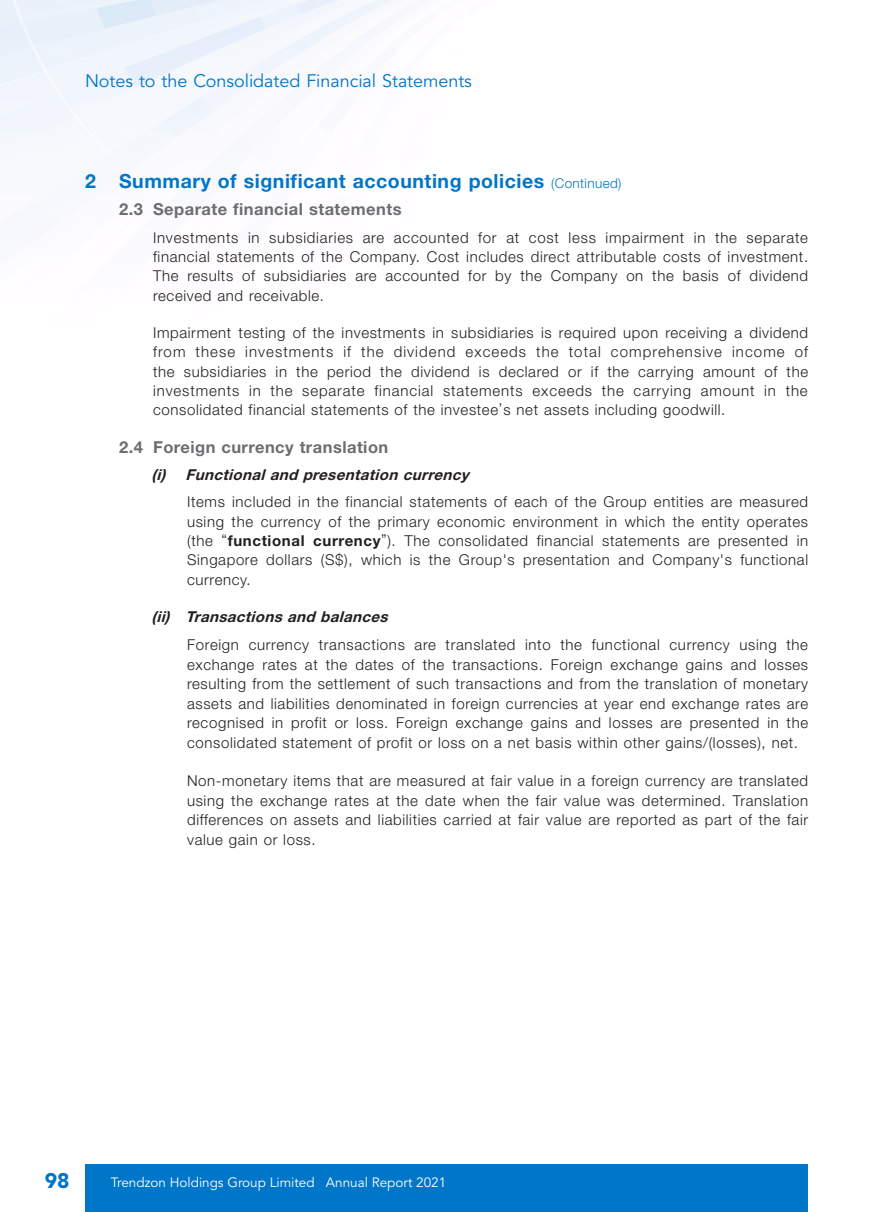
<style>
.page{position:relative;width:893px;height:1212px;background:#fff}
.page>*{position:absolute;margin:0;border:0;box-sizing:border-box;transform-origin:0 0}
.t1{font:900 21px "Avenir LT Std";color:#0076c8}
.t2{font:700 19.5px "Helvetica Neue LT Std";letter-spacing:.03em;color:#0076c8}
.t3{font:18px "Avenir LT Std";letter-spacing:-.005em;color:#0076c8}
.t4{font:700 16.5px "Helvetica Neue LT Std";letter-spacing:.03em;color:#6c6d70}
.t5{font:300 15px/19.2px "Helvetica Neue LT Std";letter-spacing:.045em;color:#231f20;text-align:justify}
.t6{font:italic 700 15px "Helvetica Neue LT Std";color:#231f20}
.t7{font:13.5px "Avenir LT Std";color:#fff}
.s1{font-weight:300;font-size:13.5px}
.s2{font-weight:700}
</style>
<div class="page">
<div style="left:85px;top:1164px;width:723px;height:48px;background:#0076c8"></div>
<p class="t3" style="left:85px;top:71px;width:388px">Notes to the Consolidated Financial Statements</p>
<h2 class="t2" style="left:85px;top:168px;width:538px">2 Summary of significant accounting policies <span class="s1">(Continued)</span></h2>
<p class="t4" style="left:119px;top:199px;width:284px">2.3 Separate financial statements</p>
<p class="t5" style="left:153px;top:227px;width:657px">Investments in subsidiaries are accounted for at cost less impairment in the separate financial statements of the Company. Cost includes direct attributable costs of investment.<br>The results of subsidiaries are accounted for by the Company on the basis of dividend received and receivable.</p>
<p class="t5" style="left:153px;top:323px;width:657px">Impairment testing of the investments in subsidiaries is required upon receiving a dividend from these investments if the dividend exceeds the total comprehensive income of the subsidiaries in the period the dividend is declared or if the carrying amount of the investments in the separate financial statements exceeds the carrying amount in the consolidated financial statements of the investee’s net assets including goodwill.</p>
<p class="t4" style="left:119px;top:437px;width:271px">2.4 Foreign currency translation</p>
<p class="t6" style="left:152px;top:465px;width:318px">(i) Functionaland presentation currency</p>
<p class="t5" style="left:187px;top:492px;width:623px">Items included in the financial statements of each of the Group entities are measured using the currency of the primary economic environment in which the entity operates (the “<span class="s2">functional currency</span>”). The consolidated financial statements are presented in Singapore dollars (S$), which is the Group's presentation and Company's functional currency.</p>
<p class="t6" style="left:152px;top:607px;width:242px">(ii) Transactions and balances</p>
<p class="t5" style="left:187px;top:635px;width:623px">Foreign currency transactions are translated into the functional currency using the exchange rates at the dates of the transactions. Foreign exchange gains and losses resulting from the settlement of such transactions and from the translation of monetary assets and liabilities denominated in foreign currencies at year end exchange rates are recognised in profit or loss. Foreign exchange gains and losses are presented in the consolidated statement of profit or loss on a net basis within other gains/(losses), net.</p>
<p class="t5" style="left:187px;top:771px;width:623px">Non-monetary items that are measured at fair value in a foreign currency are translated using the exchange rates at the date when the fair value was determined. Translation differences on assets and liabilities carried at fair value are reported as part of the fair value gain or loss.</p>
<h1 class="t1" style="left:45px;top:1168px;width:26px">98</h1>
<p class="t7" style="left:111px;top:1174px;width:337px">Trendzon Holdings Group Limited Annual Report 2021</p>
</div>
